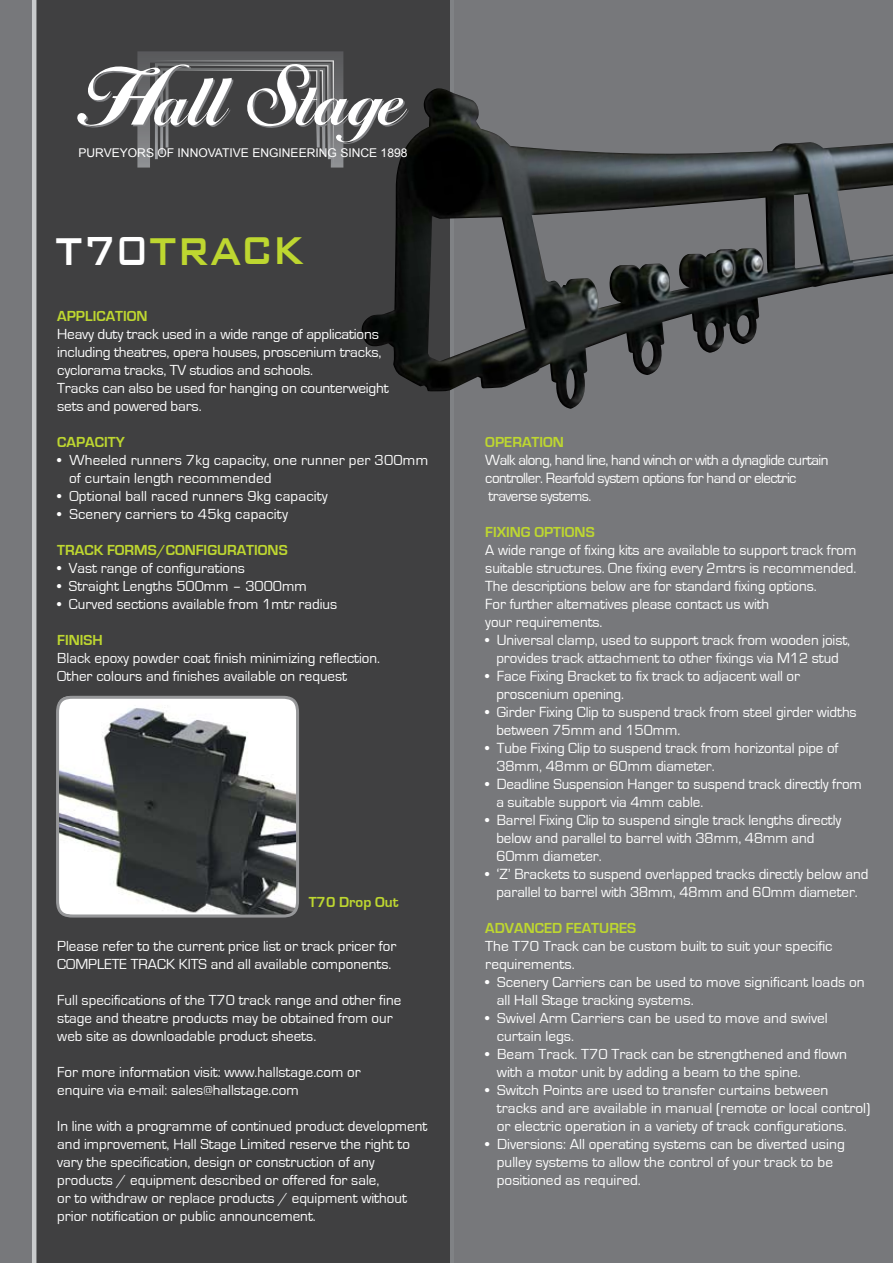
<style>
.page{position:relative;width:893px;height:1263px;background:#77787b}
.page>*{position:absolute;margin:0;border:0;box-sizing:border-box;transform-origin:0 0}
.t1{font:500 63.45px "Bank Gothic BT";color:#bed730;scale:.78 1}
.t2{font:15.3px/18px "Eurostile";letter-spacing:-.035em;color:#fff}
.t3{font:15.15px/18px "Eurostile";letter-spacing:-.005em;color:#fff}
.t4{font:15px/18px "Eurostile";color:#fff}
.t5{font:700 15px "Eurostile";color:#bed730}
.t6{font:12.15px "Arial";color:#fff}
.s1{color:#fff}
.s2{font-size:54.3px;color:#fff}
.s3{font-weight:700;color:#bed730}
</style>
<div class="page">
<div style="left:449px;top:0;width:5px;height:1263px;background:#808285"></div>
<div style="left:34px;top:0;width:416px;height:1263px;background:#404041"></div>
<hr style="left:32px;top:0;width:4px;height:1263px;background:#c9cbcc">
<img style="left:361px;top:88px;width:532px;height:321px">
<svg style="left:77px;top:51px;width:332px;height:117px"></svg>
<img style="left:59px;top:696px;width:239px;height:219px">
<div style="left:56px;top:696px;width:243px;height:221px;border:3px solid #969799;border-radius:16px"></div>
<p class="t6" style="left:78px;top:145px;width:331px">PURVEYORS OF INNOVATIVE ENGINEERING SINCE 1898</p>
<p class="t1" style="left:54px;top:213px;width:321px"><span class="s1">t</span><span class="s2">70</span>track</p>
<p class="t4" style="left:57px;top:307px;width:333px"><span class="s3">APPLICATION<br></span>Heavy duty track used in a wide range of applications including theatres, opera houses, proscenium tracks, cyclorama tracks, TV studios and schools.<br>Tracks can also be used for hanging on counterweight sets and powered bars.</p>
<p class="t5" style="left:57px;top:433px;width:69px">CAPACITY</p>
<p class="t4" style="left:69px;top:451px;width:361px;text-indent:-12px">• Wheeled runners 7kg capacity, one runner per 300mm of curtain length recommended</p>
<p class="t4" style="left:57px;top:487px;width:272px">• Optional ball raced runners 9kg capacity</p>
<p class="t4" style="left:57px;top:505px;width:232px">• Scenery carriers to 45kg capacity</p>
<p class="t5" style="left:57px;top:541px;width:232px">TRACK FORMS/CONFIGURATIONS</p>
<p class="t4" style="left:57px;top:559px;width:189px">• Vast range of configurations</p>
<p class="t4" style="left:57px;top:577px;width:251px">• Straight Lengths 500mm – 3000mm</p>
<p class="t4" style="left:57px;top:595px;width:282px">• Curved sections available from 1mtr radius</p>
<p class="t4" style="left:57px;top:631px;width:324px"><span class="s3">FINISH<br></span>Black epoxy powder coat finish minimizing reflection.<br>Other colours and finishes available on request</p>
<p class="t5" style="left:309px;top:893px;width:91px">T70 Drop Out</p>
<p class="t4" style="left:57px;top:937px;width:340px">Please refer to the current price list or track pricer for<br>COMPLETE TRACK KITS and all available components.</p>
<p class="t4" style="left:57px;top:991px;width:345px">Full specifications of the T70 track range and other fine stage and theatre products may be obtained from our web site as downloadable product sheets.</p>
<p class="t4" style="left:57px;top:1063px;width:305px">For more information visit: www.hallstage.com or enquire via e-mail: sales@hallstage.com</p>
<p class="t4" style="left:57px;top:1117px;width:372px">In line with a programme of continued product development and improvement, Hall Stage Limited reserve the right to vary the specification, design or construction of any products / equipment described or offered for sale,<br>or to withdraw or replace products / equipment without prior notification or public announcement.</p>
<p class="t5" style="left:485px;top:434px;width:80px">OPERATION</p>
<p class="t2" style="left:485px;top:451px;width:345px">Walk along, hand line, hand winch or with a dynaglide curtain controller. Rearfold system options for hand or electric traverse systems.</p>
<p class="t5" style="left:485px;top:524px;width:111px">FIXING OPTIONS</p>
<p class="t3" style="left:485px;top:541px;width:373px">A wide range of fixing kits are available to support track from suitable structures. One fixing every 2mtrs is recommended.<br>The descriptions below are for standard fixing options.<br>For further alternatives please contact us with<br>your requirements.</p>
<p class="t3" style="left:485px;top:631px;width:366px;text-align:center">• Universal clamp, used to support track from wooden joist, provides track attachment to other fixings via M12 stud</p>
<p class="t3" style="left:496px;top:667px;width:305px;text-indent:-11px">• Face Fixing Bracket to fix track to adjacent wall or proscenium opening.</p>
<p class="t3" style="left:496px;top:703px;width:362px;text-indent:-11px">• Girder Fixing Clip to suspend track from steel girder widths between 75mm and 150mm.</p>
<p class="t3" style="left:496px;top:739px;width:344px;text-indent:-11px">• Tube Fixing Clip to suspend track from horizontal pipe of<br>38mm, 48mm or 60mm diameter.</p>
<p class="t3" style="left:496px;top:775px;width:367px;text-indent:-11px">• Deadline Suspension Hanger to suspend track directly from a suitable support via 4mm cable.</p>
<p class="t3" style="left:496px;top:811px;width:346px;text-indent:-11px">• Barrel Fixing Clip to suspend single track lengths directly below and parallel to barrel with 38mm, 48mm and<br>60mm diameter.</p>
<p class="t3" style="left:485px;top:865px;width:385px;text-align:center">• ‘Z’ Brackets to suspend overlapped tracks directly below and parallel to barrel with 38mm, 48mm and 60mm diameter.</p>
<p class="t4" style="left:485px;top:920px;width:349px"><span class="s3">ADVANCED FEATURES<br></span>The T70 Track can be custom built to suit your specific requirements.</p>
<p class="t4" style="left:497px;top:974px;width:370px;text-indent:-11px">• Scenery Carriers can be used to move significant loads on all Hall Stage tracking systems.</p>
<p class="t4" style="left:497px;top:1010px;width:332px;text-indent:-11px">• Swivel Arm Carriers can be used to move and swivel curtain legs.</p>
<p class="t4" style="left:497px;top:1046px;width:352px;text-indent:-11px">• Beam Track. T70 Track can be strengthened and flown with a motor unit by adding a beam to the spine.</p>
<p class="t4" style="left:497px;top:1082px;width:375px;text-indent:-11px">• Switch Points are used to transfer curtains between tracks and are available in manual (remote or local control) or electric operation in a variety of track configurations.</p>
<p class="t4" style="left:497px;top:1136px;width:349px;text-indent:-11px">• Diversions: All operating systems can be diverted using pulley systems to allow the control of your track to be positioned as required.</p>
</div>
